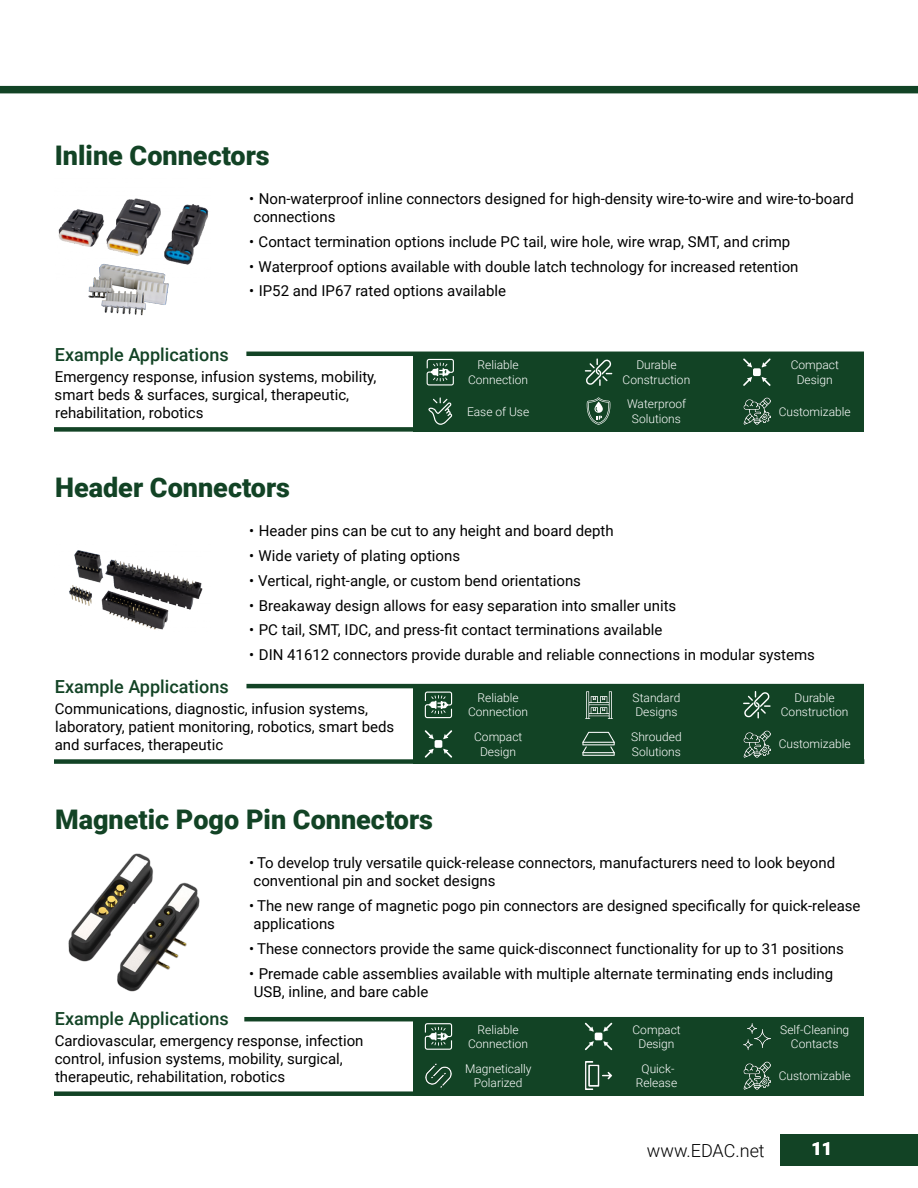
<style>
.page{position:relative;width:918px;height:1188px;background:#fff}
.page>*{position:absolute;margin:0;border:0;box-sizing:border-box;transform-origin:0 0}
.t1{font:900 27px "Roboto";color:#124325}
.t2{font:500 18px "Roboto";color:#124325}
.t3{font:300 18px "Roboto";color:#000}
.t4{font:900 18px "Roboto";color:#fff}
.t5{font:15px/18px "Roboto";color:#000}
.t6{font:300 12px/14.4px "Roboto";color:#fff;text-align:center}
</style>
<div class="page">
<div style="left:780px;top:1134px;width:138px;height:32px;background:#124325"></div>
<img style="left:68px;top:853px;width:132px;height:139px">
<div style="left:0;top:86px;width:918px;height:7px;background:#124325"></div>
<div style="left:54px;top:759px;width:810px;height:5px;background:#124325"></div>
<div style="left:54px;top:427px;width:810px;height:5px;background:#124325"></div>
<hr style="left:246px;top:684px;width:618px;height:4px;background:#124325">
<hr style="left:246px;top:352px;width:618px;height:4px;background:#124325">
<hr style="left:244px;top:1017px;width:618px;height:4px;background:#124325">
<div style="left:54px;top:1091px;width:810px;height:5px;background:#124325"></div>
<img style="left:69px;top:550px;width:134px;height:80px">
<img style="left:58px;top:198px;width:151px;height:66px">
<img style="left:66px;top:250px;width:123px;height:66px">
<div style="left:414px;top:1017px;width:450px;height:79px;background:#124325"></div>
<img style="left:743px;top:1023px;width:28px;height:27px">
<img style="left:743px;top:1062px;width:28px;height:27px">
<img style="left:585px;top:1062px;width:27px;height:27px">
<img style="left:425px;top:1063px;width:27px;height:25px">
<svg style="left:585px;top:1023px;width:9px;height:9px"></svg>
<svg style="left:603px;top:1041px;width:9px;height:9px"></svg>
<svg style="left:603px;top:1023px;width:9px;height:9px"></svg>
<svg style="left:585px;top:1041px;width:9px;height:9px"></svg>
<div style="left:595px;top:1033px;width:7px;height:7px;background:#fff;border-radius:2px"></div>
<svg style="left:425px;top:1023px;width:27px;height:27px"></svg>
<div style="left:414px;top:352px;width:450px;height:80px;background:#124325"></div>
<svg style="left:587px;top:397px;width:23px;height:28px"></svg>
<img style="left:743px;top:397px;width:28px;height:28px">
<svg style="left:743px;top:358px;width:9px;height:9px"></svg>
<svg style="left:762px;top:377px;width:9px;height:9px"></svg>
<svg style="left:762px;top:358px;width:9px;height:9px"></svg>
<svg style="left:743px;top:377px;width:9px;height:9px"></svg>
<div style="left:753px;top:368px;width:8px;height:8px;background:#fff;border-radius:2px"></div>
<svg style="left:427px;top:359px;width:27px;height:27px"></svg>
<svg style="left:585px;top:358px;width:27px;height:28px"></svg>
<svg style="left:428px;top:397px;width:24px;height:28px"></svg>
<div style="left:414px;top:684px;width:450px;height:80px;background:#124325"></div>
<img style="left:743px;top:730px;width:28px;height:27px">
<img style="left:586px;top:691px;width:26px;height:27px">
<svg style="left:425px;top:730px;width:9px;height:9px"></svg>
<svg style="left:443px;top:749px;width:9px;height:9px"></svg>
<svg style="left:443px;top:730px;width:9px;height:9px"></svg>
<svg style="left:425px;top:749px;width:9px;height:9px"></svg>
<div style="left:435px;top:740px;width:7px;height:8px;background:#fff;border-radius:2px"></div>
<svg style="left:425px;top:692px;width:27px;height:26px"></svg>
<svg style="left:743px;top:691px;width:28px;height:27px"></svg>
<svg style="left:582px;top:752px;width:33px;height:4px"></svg>
<hr style="left:583px;top:753px;width:31px;height:2px;background:#fff">
<svg style="left:582px;top:732px;width:33px;height:21px"></svg>
<h1 class="t1" style="left:55px;top:136px;width:217px">Inline Connectors</h1>
<p class="t5" style="left:249px;top:189px;width:606px">• Non-waterproof inline connectors designed for high-density wire-to-wire and wire-to-board connections</p>
<p class="t5" style="left:249px;top:232px;width:543px">• Contact termination options include PC tail, wire hole, wire wrap, SMT, and crimp</p>
<p class="t5" style="left:249px;top:257px;width:551px">• Waterproof options available with double latch technology for increased retention</p>
<p class="t5" style="left:249px;top:281px;width:258px">• IP52 and IP67 rated options available</p>
<p class="t2" style="left:55px;top:342px;width:175px">Example Applications</p>
<p class="t5" style="left:55px;top:367px;width:323px">Emergency response, infusion systems, mobility, smart beds &amp; surfaces, surgical, therapeutic, rehabilitation, robotics</p>
<h1 class="t1" style="left:55px;top:468px;width:237px">Header Connectors</h1>
<p class="t6" style="left:468px;top:358px;width:61px">Reliable<br>Connection</p>
<p class="t6" style="left:623px;top:358px;width:69px">Durable<br>Construction</p>
<p class="t6" style="left:791px;top:358px;width:50px">Compact<br>Design</p>
<p class="t6" style="left:779px;top:404px;width:74px">Customizable</p>
<p class="t6" style="left:627px;top:397px;width:61px">Waterproof<br>Solutions</p>
<p class="t6" style="left:467px;top:404px;width:64px">Ease of Use</p>
<p class="t5" style="left:249px;top:521px;width:366px">• Header pins can be cut to any height and board depth</p>
<p class="t5" style="left:249px;top:546px;width:212px">• Wide variety of plating options</p>
<p class="t5" style="left:249px;top:571px;width:333px">• Vertical, right-angle, or custom bend orientations</p>
<p class="t5" style="left:249px;top:596px;width:429px">• Breakaway design allows for easy separation into smaller units</p>
<p class="t5" style="left:249px;top:620px;width:415px">• PC tail, SMT, IDC, and press-fit contact terminations available</p>
<p class="t5" style="left:249px;top:645px;width:567px">• DIN 41612 connectors provide durable and reliable connections in modular systems</p>
<p class="t2" style="left:55px;top:674px;width:175px">Example Applications</p>
<p class="t5" style="left:55px;top:699px;width:341px">Communications, diagnostic, infusion systems, laboratory, patient monitoring, robotics, smart beds and surfaces, therapeutic</p>
<h1 class="t1" style="left:55px;top:801px;width:379px">Magnetic Pogo Pin Connectors</h1>
<p class="t6" style="left:468px;top:690px;width:61px">Reliable<br>Connection</p>
<p class="t6" style="left:633px;top:690px;width:49px;text-align:left">Standard<br>Designs</p>
<p class="t6" style="left:781px;top:690px;width:69px">Durable<br>Construction</p>
<p class="t6" style="left:779px;top:736px;width:74px">Customizable</p>
<p class="t6" style="left:631px;top:729px;width:52px;text-align:left">Shrouded<br>Solutions</p>
<p class="t6" style="left:474px;top:729px;width:50px">Compact<br>Design</p>
<p class="t5" style="left:249px;top:854px;width:587px">• To develop truly versatile quick-release connectors, manufacturers need to look beyond conventional pin and socket designs</p>
<p class="t5" style="left:249px;top:896px;width:613px">• The new range of magnetic pogo pin connectors are designed specifically for quick-release applications</p>
<p class="t5" style="left:249px;top:939px;width:596px">• These connectors provide the same quick-disconnect functionality for up to 31 positions</p>
<p class="t5" style="left:249px;top:964px;width:586px">• Premade cable assemblies available with multiple alternate terminating ends including<br>USB, inline, and bare cable</p>
<p class="t2" style="left:55px;top:1006px;width:175px">Example Applications</p>
<p class="t5" style="left:55px;top:1031px;width:310px">Cardiovascular, emergency response, infection control, infusion systems, mobility, surgical, therapeutic, rehabilitation, robotics</p>
<p class="t6" style="left:468px;top:1022px;width:61px">Reliable<br>Connection</p>
<p class="t6" style="left:633px;top:1022px;width:50px">Compact<br>Design</p>
<p class="t6" style="left:780px;top:1022px;width:71px">Self-Cleaning<br>Contacts</p>
<p class="t6" style="left:465px;top:1061px;width:68px">Magnetically<br>Polarized</p>
<p class="t6" style="left:636px;top:1061px;width:43px">Quick-<br>Release</p>
<p class="t6" style="left:779px;top:1068px;width:74px">Customizable</p>
<p class="t3" style="left:647px;top:1138px;width:119px">www.EDAC.net</p>
<p class="t4" style="left:811px;top:1136px;width:22px">11</p>
</div>
